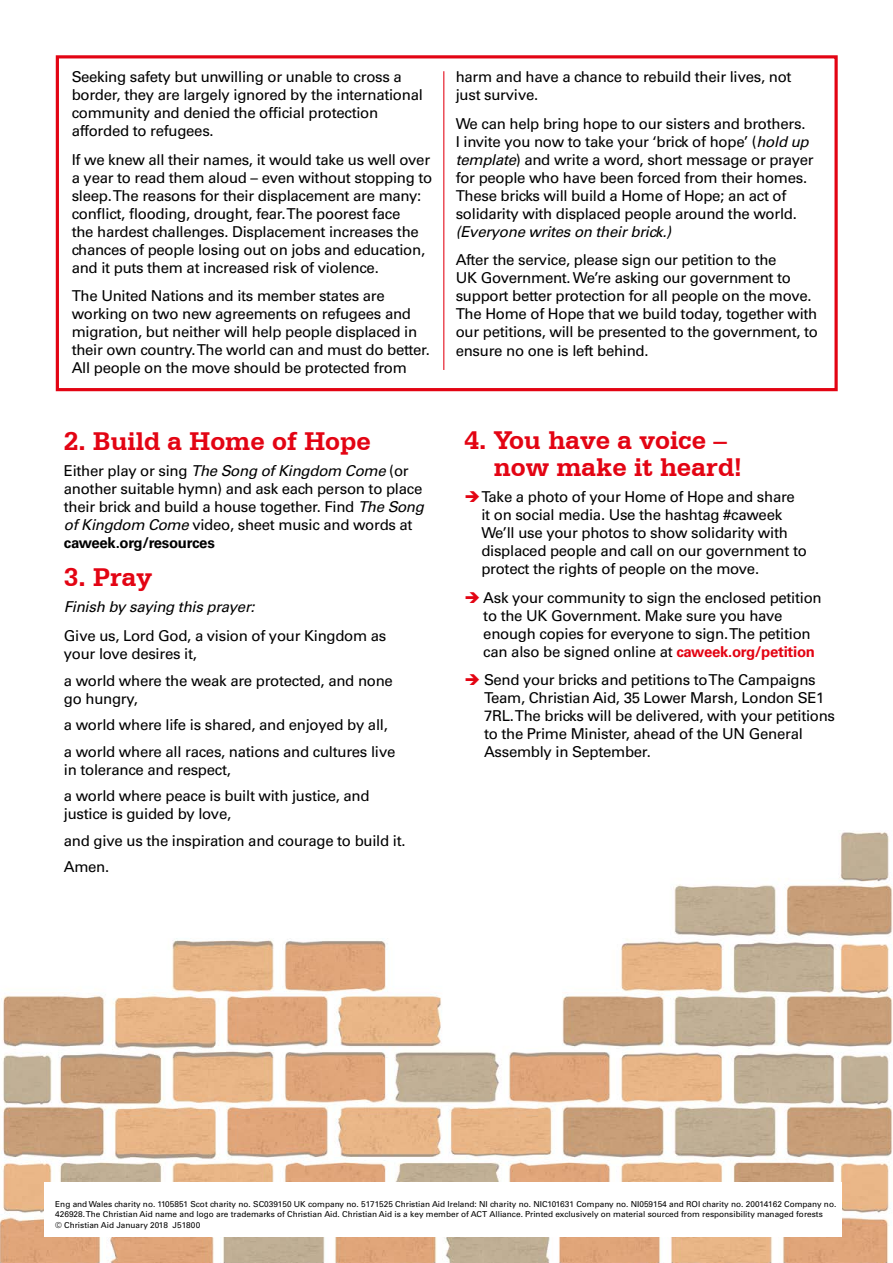
<style>
.page{position:relative;width:893px;height:1263px;background:#fff}
.page>*{position:absolute;margin:0;border:0;box-sizing:border-box;transform-origin:0 0}
.t1{font:700 27px/27px "Serifa BT";color:#e30413}
.t2{font:15px/18px "Univers CA";letter-spacing:-.02em;color:#000}
.t3{font:italic 15px "Univers CA";letter-spacing:-.02em;color:#000}
.t4{font:8.25px/10.5px "Univers CA";color:#000}
.s1{font-style:italic}
.s2{font-weight:700}
.s3{color:#e30413}
.s4{font-weight:700;color:#e30413}
</style>
<div class="page">
<img style="left:0;top:832px;width:893px;height:431px">
<div style="left:45px;top:1182px;width:797px;height:54px;background:#fff"></div>
<hr style="left:443px;top:71px;width:1px;height:299px;background:#e30413">
<div style="left:56px;top:55px;width:782px;height:336px;border:3px solid #e30413"></div>
<p class="t2" style="left:72px;top:68px;width:353px">Seeking safety but unwilling or unable to cross a border, they are largely ignored by the international community and denied the official protection afforded to refugees.</p>
<p class="t2" style="left:72px;top:151px;width:362px">If we knew all their names, it would take us well over a year to read them aloud – even without stopping to sleep. The reasons for their displacement are many: conflict, flooding, drought, fear. The poorest face<br>the hardest challenges. Displacement increases the chances of people losing out on jobs and education, and it puts them at increased risk of violence.</p>
<p class="t2" style="left:72px;top:287px;width:360px">The United Nations and its member states are working on two new agreements on refugees and migration, but neither will help people displaced in their own country. The world can and must do better.<br>All people on the move should be protected from</p>
<h1 class="t1" style="left:64px;top:427px;width:308px">2. Build a Home of Hope</h1>
<p class="t2" style="left:64px;top:462px;width:362px">Either play or sing <span class="s1">The Song of Kingdom Come</span> (or another suitable hymn) and ask each person to place their brick and build a house together. Find <span class="s1">The Song of Kingdom Come</span> video, sheet music and words at <span class="s2">caweek.org/resources</span></p>
<h1 class="t1" style="left:64px;top:563px;width:90px">3. Pray</h1>
<p class="t3" style="left:64px;top:598px;width:192px">Finish by saying this prayer:</p>
<p class="t2" style="left:64px;top:627px;width:324px">Give us, Lord God, a vision of your Kingdom as your love desires it,</p>
<p class="t2" style="left:64px;top:671px;width:331px">a world where the weak are protected, and none go hungry,</p>
<p class="t2" style="left:64px;top:711px;width:333px;line-height:26.5px">a world where life is shared, and enjoyed by all, a world where all races, nations and cultures live</p>
<p class="t2" style="left:64px;top:756px;width:307px;line-height:26.5px">in tolerance and respect,<br>a world where peace is built with justice, and</p>
<p class="t2" style="left:64px;top:800px;width:343px;line-height:26.5px">justice is guided by love,<br>and give us the inspiration and courage to build it.<br>Amen.</p>
<p class="t2" style="left:456px;top:68px;width:337px">harm and have a chance to rebuild their lives, not just survive.</p>
<p class="t2" style="left:456px;top:115px;width:360px">We can help bring hope to our sisters and brothers.<br>I invite you now to take your ‘brick of hope’ (<span class="s1">hold up template</span>) and write a word, short message or prayer for people who have been forced from their homes.<br>These bricks will build a Home of Hope; an act of solidarity with displaced people around the world.</p>
<p class="t3" style="left:456px;top:223px;width:217px">(Everyone writes on their brick.)</p>
<p class="t2" style="left:456px;top:251px;width:364px">After the service, please sign our petition to the<br>UK Government. We’re asking our government to support better protection for all people on the move.<br>The Home of Hope that we build today, together with our petitions, will be presented to the government, to ensure no one is left behind.</p>
<h1 class="t1" style="left:494px;top:425px;width:250px;text-indent:-29px">4. You have a voice – now make it heard!</h1>
<p class="t2" style="left:481px;top:488px;width:327px;text-indent:-17px"><span class="s3">➔</span>Take a photo of your Home of Hope and share it on social media. Use the hashtag #caweek We’ll use your photos to show solidarity with displaced people and call on our government to protect the rights of people on the move.</p>
<p class="t2" style="left:483px;top:589px;width:340px;text-indent:-19px"><span class="s3">➔</span> Ask your community to sign the enclosed petition to the UK Government. Make sure you have enough copies for everyone to sign. The petition can also be signed online at <span class="s4">caweek.org/petition</span></p>
<p class="t2" style="left:484px;top:671px;width:353px;text-indent:-20px"><span class="s3">➔</span> Send your bricks and petitions to The Campaigns Team, Christian Aid, 35 Lower Marsh, London SE1<br>7RL. The bricks will be delivered, with your petitions to the Prime Minister, ahead of the UN General Assembly in September.</p>
<p class="t4" style="left:55px;top:1199px;width:782px">Eng and Wales charity no. 1105851 Scot charity no. SC039150 UK company no. 5171525 Christian Aid Ireland: NI charity no. NIC101631 Company no. NI059154 and ROI charity no. 20014162 Company no.<br>426928. The Christian Aid name and logo are trademarks of Christian Aid. Christian Aid is a key member of ACT Alliance. Printed exclusively on material sourced from responsibility managed forests<br>© Christian Aid January 2018 J51800</p>
</div>
